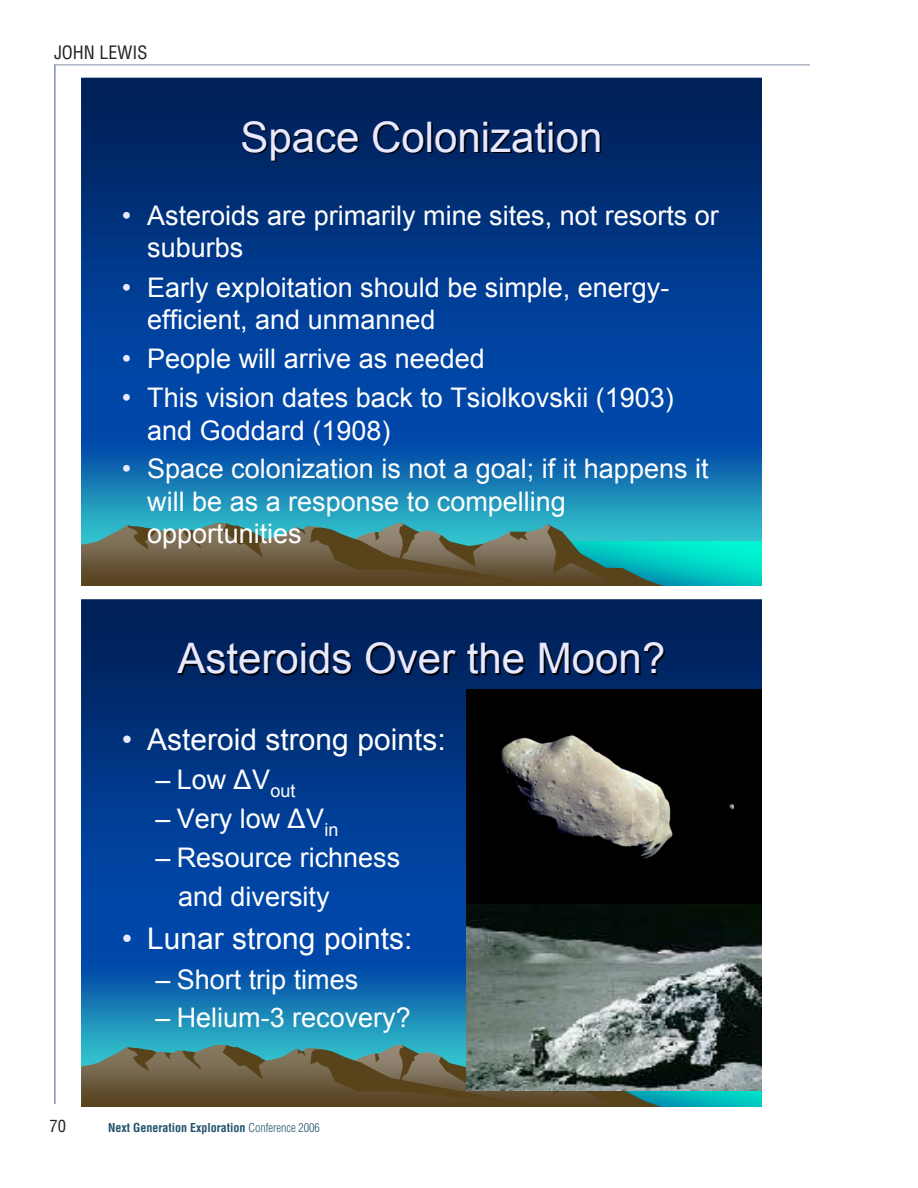
<style>
.page{position:relative;width:918px;height:1188px;background:#fff}
.page>*{position:absolute;margin:0;border:0;box-sizing:border-box;transform-origin:0 0}
.t1{font:42.15px "Arial";color:#e8e9ff}
.t2{font:29.85px "Arial";color:#fff}
.t3{font:27px/32.4px "Arial";color:#fff}
.t4{font:condensed 18px "Helvetica";color:#231f20}
.t5{font:condensed 16.5px "Helvetica";color:#231f20}
.t6{font:700 condensed 12px "Helvetica";color:#21526f}
.s1{color:#e8e9ff}
.s2{font-weight:300}
</style>
<div class="page">
<hr style="left:54px;top:64px;width:756px;height:1px;background:#8391a6">
<hr style="left:54px;top:64px;width:2px;height:1040px;background:#8391a6">
<img style="left:81px;top:78px;width:680px;height:463px">
<img style="left:665px;top:541px;width:96px;height:44px">
<img style="left:81px;top:523px;width:216px;height:62px">
<svg style="left:222px;top:523px;width:43px;height:35px;background:#5f674f"></svg>
<svg style="left:297px;top:523px;width:368px;height:62px;background:#507562"></svg>
<svg style="left:182px;top:529px;width:19px;height:19px"></svg>
<svg style="left:165px;top:531px;width:6px;height:7px"></svg>
<svg style="left:128px;top:526px;width:29px;height:24px"></svg>
<img style="left:81px;top:599px;width:680px;height:446px">
<img style="left:665px;top:1090px;width:96px;height:17px">
<img style="left:81px;top:1045px;width:216px;height:62px">
<svg style="left:222px;top:1045px;width:43px;height:34px"></svg>
<svg style="left:297px;top:1045px;width:368px;height:62px;background:#5c5f46"></svg>
<svg style="left:182px;top:1051px;width:19px;height:19px"></svg>
<svg style="left:165px;top:1052px;width:6px;height:7px"></svg>
<svg style="left:128px;top:1047px;width:29px;height:24px"></svg>
<img style="left:467px;top:690px;width:294px;height:214px">
<img style="left:467px;top:904px;width:294px;height:186px">
<p class="t4" style="left:54px;top:42px;width:95px">JOHN LEWIS</p>
<p class="t1" style="left:240px;top:119px;width:363px">Space Colonization</p>
<p class="t3" style="left:147px;top:201px;width:573px;text-indent:-26px"><span class="s1">•</span> Asteroids are primarily mine sites, not resorts or suburbs</p>
<p class="t3" style="left:147px;top:273px;width:524px;text-indent:-26px"><span class="s1">•</span> Early exploitation should be simple, energy&shy;efficient, and unmanned</p>
<p class="t3" style="left:122px;top:344px;width:365px"><span class="s1">•</span> People will arrive as needed</p>
<p class="t3" style="left:147px;top:383px;width:528px;text-indent:-26px"><span class="s1">•</span> This vision dates back to Tsiolkovskii (1903) and Goddard (1908)</p>
<p class="t3" style="left:147px;top:454px;width:563px;text-indent:-26px"><span class="s1">•</span> Space colonization is not a goal; if it happens it will be as a response to compelling opportunities</p>
<p class="t1" style="left:177px;top:640px;width:489px">Asteroids Over the Moon?</p>
<p class="t2" style="left:122px;top:726px;width:326px"><span class="s1">•</span> Asteroid strong points:</p>
<p class="t3" style="left:156px;top:766px;width:142px">– Low ΔV<sub>out</sub></p>
<p class="t3" style="left:156px;top:804px;width:185px">– Very low ΔV<sub>in</sub></p>
<p class="t3" style="left:178px;top:840px;width:224px;line-height:39.3px;text-indent:-23px">– Resource richness and diversity</p>
<p class="t2" style="left:122px;top:925px;width:292px"><span class="s1">•</span> Lunar strong points:</p>
<p class="t3" style="left:156px;top:965px;width:204px">– Short trip times</p>
<p class="t3" style="left:156px;top:1004px;width:257px">– Helium-3 recovery?</p>
<p class="t5" style="left:50px;top:1116px;width:18px">70</p>
<p class="t6" style="left:108px;top:1120px;width:213px">Next Generation Exploration <span class="s2">Conference 2006</span></p>
</div>
